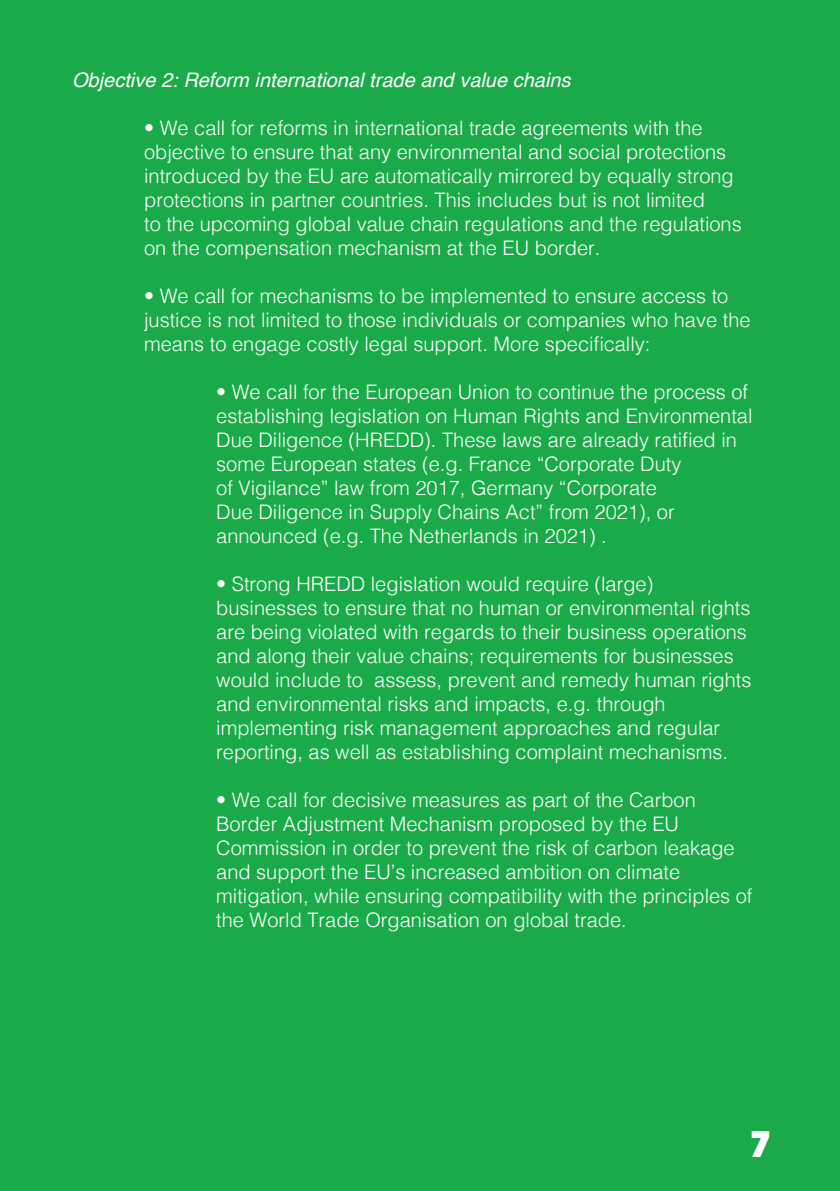
<style>
.page{position:relative;width:840px;height:1191px;background:#fff}
.page>*{position:absolute;margin:0;border:0;box-sizing:border-box;transform-origin:0 0}
.t1{font:900 36px "Poppins";color:#fff}
.t2{font:300 20px/24px "Helvetica";color:#fff}
.t3{font:italic 20px "Helvetica";color:#fff}
</style>
<div class="page">
<div style="left:0;top:0;width:839px;height:1191px;background:#1aaa4a"></div>
<p class="t3" style="left:72px;top:64px;width:499px">Objective 2: Reform international trade and value chains</p>
<p class="t2" style="left:144px;top:114px;width:598px">• We call for reforms in international trade agreements with the objective to ensure that any environmental and social protections introduced by the EU are automatically mirrored by equally strong protections in partner countries. This includes but is not limited<br>to the upcoming global value chain regulations and the regulations on the compensation mechanism at the EU border.</p>
<p class="t2" style="left:144px;top:282px;width:607px">• We call for mechanisms to be implemented to ensure access to justice is not limited to those individuals or companies who have the means to engage costly legal support. More specifically:</p>
<p class="t2" style="left:216px;top:378px;width:537px">• We call for the European Union to continue the process of establishing legislation on Human Rights and Environmental Due Diligence (HREDD). These laws are already ratified in some European states (e.g. France “Corporate Duty<br>of Vigilance” law from 2017, Germany “Corporate<br>Due Diligence in Supply Chains Act” from 2021), or announced (e.g. The Netherlands in 2021) .</p>
<p class="t2" style="left:216px;top:570px;width:536px">• Strong HREDD legislation would require (large) businesses to ensure that no human or environmental rights are being violated with regards to their business operations and along their value chains; requirements for businesses would include to assess, prevent and remedy human rights and environmental risks and impacts, e.g. through implementing risk management approaches and regular reporting, as well as establishing complaint mechanisms.</p>
<p class="t2" style="left:216px;top:786px;width:537px">• We call for decisive measures as part of the Carbon Border Adjustment Mechanism proposed by the EU Commission in order to prevent the risk of carbon leakage and support the EU’s increased ambition on climate mitigation, while ensuring compatibility with the principles of the World Trade Organisation on global trade.</p>
<p class="t1" style="left:750px;top:1123px;width:20px">7</p>
</div>
